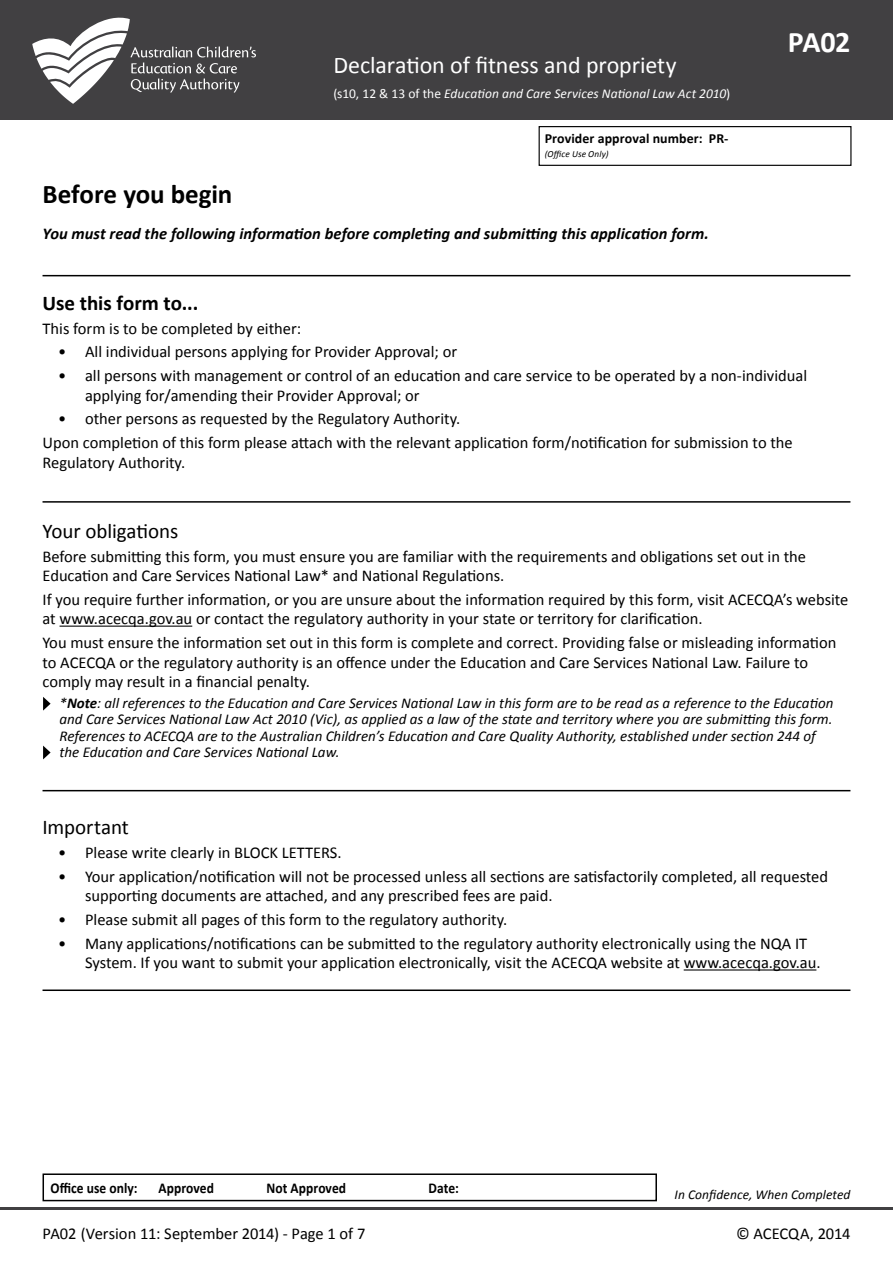
<style>
.page{position:relative;width:893px;height:1263px;background:#fff}
.page>*{position:absolute;margin:0;border:0;box-sizing:border-box;transform-origin:0 0}
.t1{font:700 30px "Calibri";color:#fff}
.t2{font:700 27px "Calibri";letter-spacing:-.005em;color:#000}
.t3{font:24px "Calibri";letter-spacing:-.005em;color:#fff}
.t4{font:21px "Calibri";letter-spacing:-.005em;color:#000}
.t5{font:700 21px "Calibri";color:#000}
.t6{font:16.5px/19.5px "Calibri";color:#000}
.t7{font:italic 700 16.5px "Calibri";color:#000}
.t8{font:italic 15px/16.5px "Calibri";color:#000}
.t9{font:700 15px "Calibri";letter-spacing:.005em;color:#000;scale:.9 1}
.t10{font:700 13.95px "Calibri";letter-spacing:.01em;color:#000}
.t11{font:italic 13.5px "Calibri";letter-spacing:.005em;color:#fff}
.t12{font:italic 13.5px "Calibri";letter-spacing:.005em;color:#000}
.t13{font:italic 9.3px "Calibri";letter-spacing:.02em;color:#000}
.s1{font-style:normal}
.s2{font-weight:700}
</style>
<div class="page">
<hr style="left:0;top:1207px;width:893px;height:2px;background:#414042">
<div style="left:0;top:0;width:893px;height:119px;background:#414042"></div>
<svg style="left:32px;top:17px;width:224px;height:87px"></svg>
<hr style="left:43px;top:501px;width:807px;height:2px;background:#000">
<hr style="left:60px;top:626px;width:132px;height:1px;background:#000">
<hr style="left:43px;top:790px;width:807px;height:1px;background:#000">
<svg style="left:43px;top:697px;width:8px;height:14px"></svg>
<hr style="left:43px;top:989px;width:807px;height:2px;background:#000">
<hr style="left:684px;top:969px;width:132px;height:1px;background:#000">
<div style="left:539px;top:126px;width:312px;height:40px;border:1px solid #000"></div>
<div style="left:43px;top:1173px;width:614px;height:28px;border:2px solid #000"></div>
<svg style="left:43px;top:746px;width:8px;height:13px"></svg>
<hr style="left:43px;top:275px;width:807px;height:1px;background:#000">
<h3 class="t3" style="left:333px;top:50px;width:345px">Declaration of fitness and propriety</h3>
<p class="t11" style="left:333px;top:84px;width:398px"><span class="s1">(s10, 12 &amp; 13 of the</span> Education and Care Services National Law Act 2010<span class="s1">)</span></p>
<p class="t10" style="left:545px;top:129px;width:185px">Provider approval number: PR-</p>
<p class="t13" style="left:545px;top:148px;width:65px">(Office Use Only)</p>
<h2 class="t2" style="left:43px;top:177px;width:191px">Before you begin</h2>
<p class="t7" style="left:43px;top:223px;width:668px">You must read the following information before completing and submitting this application form.</p>
<h1 class="t1" style="left:788px;top:23px;width:64px">PA02</h1>
<p class="t5" style="left:43px;top:289px;width:157px">Use this form to...</p>
<p class="t6" style="left:43px;top:318px;width:260px">This form is to be completed by either:</p>
<p class="t6" style="left:58px;top:342px;width:401px">• All individual persons applying for Provider Approval; or</p>
<p class="t6" style="left:85px;top:366px;width:724px;text-indent:-27px">• all persons with management or control of an education and care service to be operated by a non-individual applying for/amending their Provider Approval; or</p>
<p class="t6" style="left:43px;top:407px;width:752px;line-height:23.7px;text-indent:16px">• other persons as requested by the Regulatory Authority.<br>Upon completion of this form please attach with the relevant application form/notification for submission to the</p>
<p class="t6" style="left:43px;top:452px;width:144px">Regulatory Authority.</p>
<p class="t4" style="left:43px;top:517px;width:137px">Your obligations</p>
<p class="t6" style="left:43px;top:546px;width:765px">Before submitting this form, you must ensure you are familiar with the requirements and obligations set out in the<br>Education and Care Services National Law* and National Regulations.</p>
<p class="t6" style="left:43px;top:590px;width:807px">If you require further information, or you are unsure about the information required by this form, visit ACECQA’s website at www.acecqa.gov.au or contact the regulatory authority in your state or territory for clarification.</p>
<p class="t6" style="left:43px;top:633px;width:795px">You must ensure the information set out in this form is complete and correct. Providing false or misleading information to ACECQA or the regulatory authority is an offence under the Education and Care Services National Law. Failure to comply may result in a financial penalty.</p>
<p class="t8" style="left:60px;top:694px;width:775px">*<span class="s2">Note</span>: all references to the Education and Care Services National Law in this form are to be read as a reference to the Education and Care Services National Law Act 2010 (Vic), as applied as a law of the state and territory where you are submitting this form.<br>References to ACECQA are to the Australian Children’s Education and Care Quality Authority, established under section 244 of the Education and Care Services National Law.</p>
<p class="t4" style="left:43px;top:814px;width:88px">Important</p>
<p class="t6" style="left:58px;top:843px;width:285px">• Please write clearly in BLOCK LETTERS.</p>
<p class="t6" style="left:85px;top:866px;width:745px;text-indent:-27px">• Your application/notification will not be processed unless all sections are satisfactorily completed, all requested supporting documents are attached, and any prescribed fees are paid.</p>
<p class="t6" style="left:58px;top:910px;width:451px">• Please submit all pages of this form to the regulatory authority.</p>
<p class="t6" style="left:85px;top:933px;width:737px;text-indent:-27px">• Many applications/notifications can be submitted to the regulatory authority electronically using the NQA IT<br>System. If you want to submit your application electronically, visit the ACECQA website at www.acecqa.gov.au.</p>
<p class="t9" style="left:50px;top:1178px;width:98px">Office use only:</p>
<p class="t9" style="left:158px;top:1178px;width:63px">Approved</p>
<p class="t9" style="left:266px;top:1178px;width:90px">Not Approved</p>
<p class="t9" style="left:428px;top:1178px;width:35px">Date:</p>
<p class="t6" style="left:43px;top:1224px;width:324px">PA02 (Version 11: September 2014) - Page 1 of 7</p>
<p class="t12" style="left:675px;top:1185px;width:177px">In Confidence, When Completed</p>
<p class="t6" style="left:736px;top:1224px;width:116px">© ACECQA, 2014</p>
</div>
